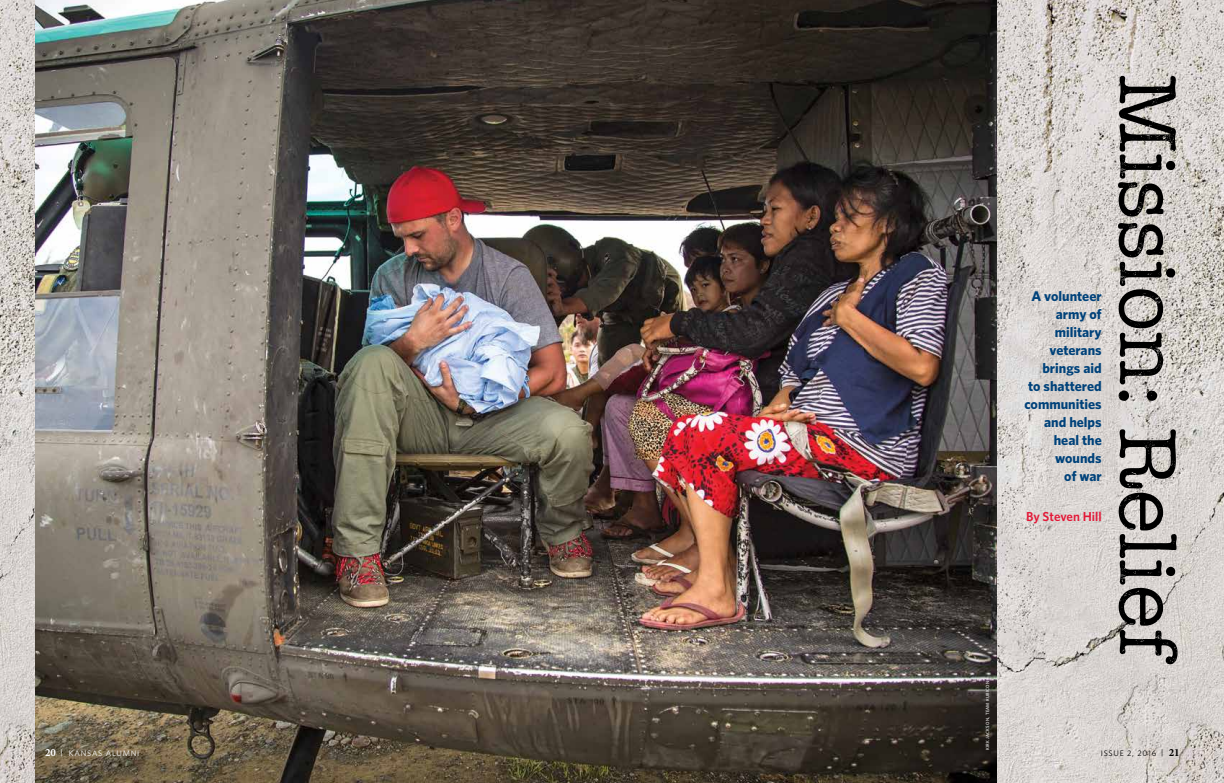
<style>
.page{position:relative;width:1224px;height:783px;background:#fff}
.page>*{position:absolute;margin:0;border:0;box-sizing:border-box;transform-origin:0 0}
.t1{font:700 14px/18px "Whitney";color:#00427a;text-align:right}
.t2{font:600 13px "Whitney";color:#e31837}
.t3{font:8px "Whitney";letter-spacing:.1em;color:#fff}
.t4{font:8px "Whitney";letter-spacing:.1em;color:#000}
.t5{font:500 4.5px "Whitney";letter-spacing:.06em;color:#fff}
.s1{font-family:"Minion Pro";font-weight:700;font-size:11px}
</style>
<div class="page">
<img style="left:228px;top:0;width:996px;height:783px">
<img style="left:0;top:0;width:228px;height:783px">
<svg style="left:1118px;top:76px;width:60px;height:588px;background:#989492"></svg>
<p class="t1" style="left:1024px;top:287px;width:79px">A volunteer army of military veterans brings aid<br>to shattered communities and helps heal the wounds<br>of war</p>
<p class="t2" style="left:1026px;top:508px;width:77px">By Steven Hill</p>
<p class="t5" style="left:985px;top:750px;width:71px;rotate:-90deg">KIRK JACKSON, TEAM RUBICON</p>
<p class="t3" style="left:45px;top:748px;width:96px"><span class="s1">20</span> | KANSAS ALUMNI</p>
<p class="t4" style="left:1101px;top:748px;width:81px">ISSUE 2, 2016 | <span class="s1">21</span></p>
</div>
